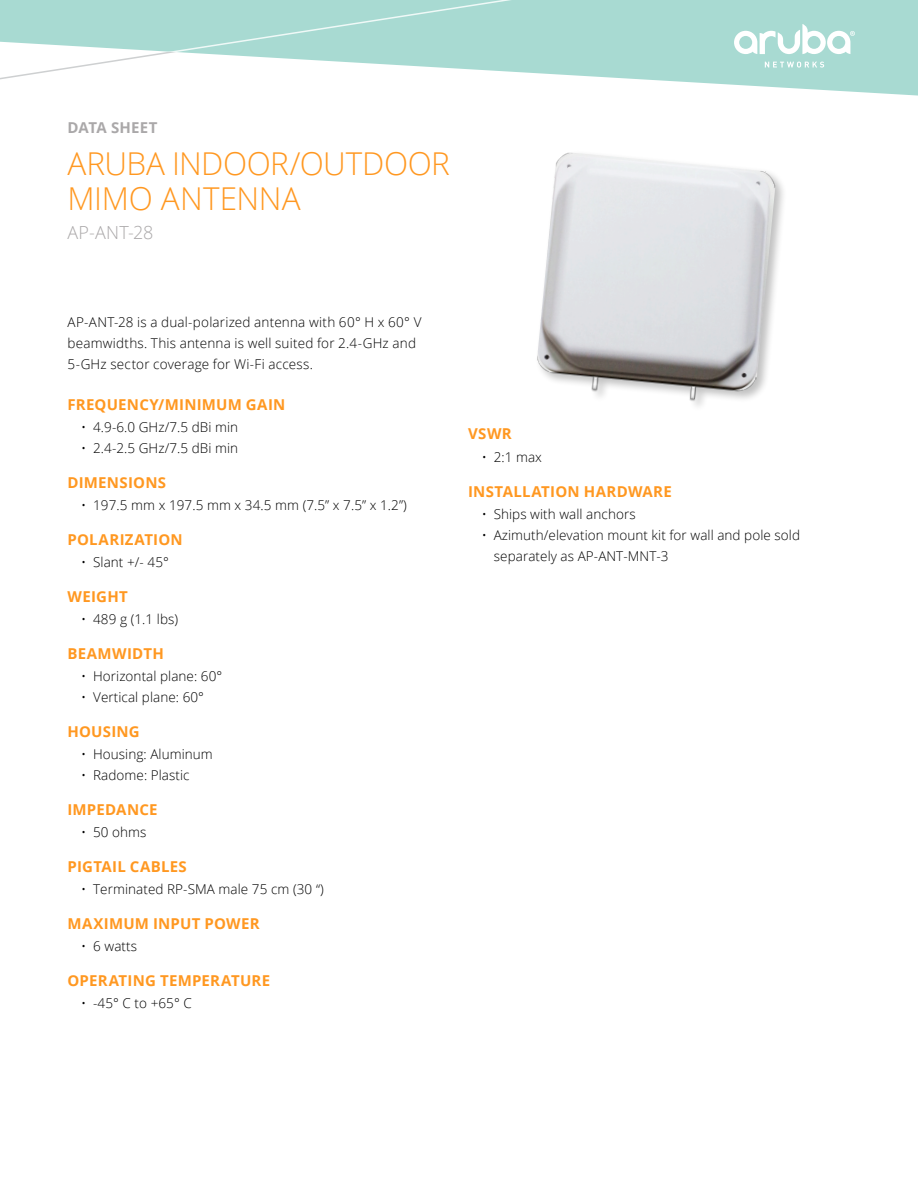
<style>
.page{position:relative;width:918px;height:1188px;background:#fff}
.page>*{position:absolute;margin:0;border:0;box-sizing:border-box;transform-origin:0 0}
.t1{font:300 31.5px/34.5px "Open Sans";letter-spacing:-.015em;color:#ff9821}
.t2{font:300 18px "Open Sans";letter-spacing:.015em;color:#aaa8a9}
.t3{font:700 15px "Open Sans";letter-spacing:.015em;color:#ff9821}
.t4{font:700 15px "Open Sans";letter-spacing:.01em;color:#aaa8a9}
.t5{font:300 13.5px/21px "Open Sans";letter-spacing:.005em;color:#000}
</style>
<div class="page">
<svg style="left:0;top:0;width:918px;height:96px;fill:#a8dad2"></svg>
<svg style="left:765px;top:62px;width:59px;height:6px"></svg>
<svg style="left:734px;top:24px;width:121px;height:30px"></svg>
<div style="left:535px;top:150px;width:252px;height:263px;background:#000;opacity:.25"></div>
<img style="left:535px;top:151px;width:242px;height:258px">
<p class="t4" style="left:68px;top:117px;width:92px">DATA SHEET</p>
<h1 class="t1" style="left:67px;top:146px;width:378px">Aruba in door/Outdoor<br>MI MO Antenna</h1>
<h2 class="t2" style="left:68px;top:220px;width:87px">AP-ANT-28</h2>
<p class="t5" style="left:68px;top:311px;width:356px">AP-ANT-28 is a dual-polarized antenna with 60° H x 60° V beamwidths. This antenna is well suited for 2.4-GHz and<br>5-GHz sector coverage for Wi-Fi access.</p>
<p class="t3" style="left:68px;top:394px;width:219px">FREQUENCY/MINIMUM GAIN</p>
<p class="t5" style="left:81px;top:416px;width:158px">• 4.9-6.0 GHz/7.5 dBi min</p>
<p class="t5" style="left:81px;top:437px;width:158px">• 2.4-2.5 GHz/7.5 dBi min</p>
<p class="t3" style="left:68px;top:471px;width:100px">DIMENSIONS</p>
<p class="t5" style="left:81px;top:494px;width:327px">• 197.5 mm x 197.5 mm x 34.5 mm (7.5” x 7.5” x 1.2”)</p>
<p class="t3" style="left:68px;top:528px;width:117px">POLARIZATION</p>
<p class="t5" style="left:81px;top:551px;width:89px">• Slant +/- 45°</p>
<p class="t3" style="left:68px;top:585px;width:62px">WEIGHT</p>
<p class="t5" style="left:81px;top:608px;width:98px">• 489 g (1.1 lbs)</p>
<p class="t3" style="left:68px;top:642px;width:98px">BEAMWIDTH</p>
<p class="t5" style="left:81px;top:665px;width:143px">• Horizontal plane: 60°</p>
<p class="t5" style="left:81px;top:686px;width:124px">• Vertical plane: 60°</p>
<p class="t3" style="left:68px;top:720px;width:74px">HOUSING</p>
<p class="t5" style="left:81px;top:743px;width:133px">• Housing: Aluminum</p>
<p class="t5" style="left:81px;top:764px;width:110px">• Radome: Plastic</p>
<p class="t3" style="left:68px;top:798px;width:92px">I MPEDANCE</p>
<p class="t5" style="left:81px;top:821px;width:67px">• 50 ohms</p>
<p class="t3" style="left:68px;top:855px;width:121px">PIGTAIL CABLES</p>
<p class="t5" style="left:81px;top:878px;width:244px">• Terminated RP-SMA male 75 cm (30 “)</p>
<p class="t3" style="left:68px;top:912px;width:194px">MAXIMUM INPUT POWER</p>
<p class="t5" style="left:81px;top:935px;width:57px">• 6 watts</p>
<p class="t3" style="left:68px;top:969px;width:204px">OPERATING TEMPERATURE</p>
<p class="t5" style="left:81px;top:992px;width:112px">• -45° C to +65° C</p>
<p class="t3" style="left:468px;top:423px;width:44px">VSWR</p>
<p class="t5" style="left:482px;top:446px;width:62px">• 2:1 max</p>
<p class="t3" style="left:468px;top:480px;width:206px">I NSTALLATION HARDWARE</p>
<p class="t5" style="left:482px;top:503px;width:155px">• Ships with wall anchors</p>
<p class="t5" style="left:494px;top:524px;width:308px;text-indent:-12px">• Azimuth/elevation mount kit for wall and pole sold separately as AP-ANT-MNT-3</p>
</div>
